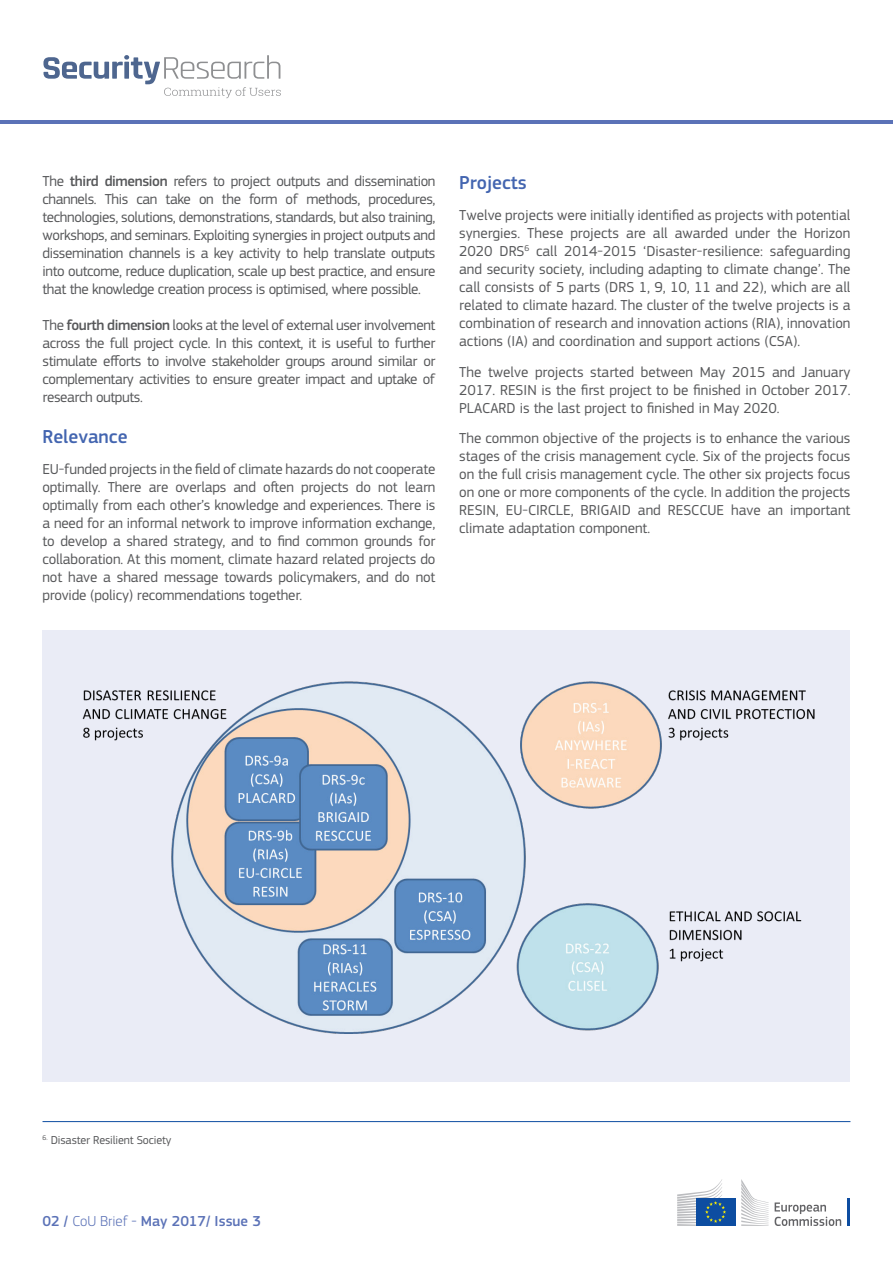
<style>
.page{position:relative;width:893px;height:1263px;background:#fff}
.page>*{position:absolute;margin:0;border:0;box-sizing:border-box;transform-origin:0 0}
.t1{font:500 19.5px "EC Square Sans Pro";color:#4365b0}
.t2{font:15px/18px "EC Square Sans Pro";letter-spacing:-.01em;color:#57585a;text-align:justify}
.Page_Title{font:500 15px "EC Square Sans Pro";color:#5b72b7}
.t3{font:12px "EC Square Sans Pro";letter-spacing:-.01em;color:#57585a}
.s1{font-weight:500}
.s2{font-weight:300}
</style>
<div class="page">
<svg style="left:775px;top:1202px;width:66px;height:24px"></svg>
<hr style="left:847px;top:1198px;width:2px;height:28px;background:#0d4da1">
<svg style="left:741px;top:1179px;width:28px;height:47px"></svg>
<div style="left:696px;top:1198px;width:39px;height:28px;background:#0d4da1"></div>
<svg style="left:677px;top:1179px;width:49px;height:47px"></svg>
<svg style="left:43px;top:55px;width:238px;height:43px"></svg>
<hr style="left:0;top:120px;width:893px;height:3px;background:#5b72b7">
<div style="left:43px;top:630px;width:807px;height:451px;background:#eaecf6"></div>
<hr style="left:43px;top:1121px;width:807px;height:1px;background:#0d4da1">
<img style="left:82px;top:682px;width:733px;height:352px">
<p class="t2" style="left:43px;top:172px;width:394px">The <span class="s1">third dimension</span> refers to project outputs and dissemination channels. This can take on the form of methods, procedures, technologies, solutions, demonstrations, standards, but also training, workshops, and seminars. Exploiting synergies in project outputs and dissemination channels is a key activity to help translate outputs into outcome, reduce duplication, scale up best practice, and ensure that the knowledge creation process is optimised, where possible.</p>
<p class="t2" style="left:43px;top:316px;width:394px">The <span class="s1">fourth dimension</span> looks at the level of external user involvement across the full project cycle. In this context, it is useful to further stimulate efforts to involve stakeholder groups around similar or complementary activities to ensure greater impact and uptake of research outputs.</p>
<p class="t1" style="left:43px;top:425px;width:87px">Relevance</p>
<p class="t2" style="left:43px;top:460px;width:394px">EU-funded projects in the field of climate hazards do not cooperate optimally. There are overlaps and often projects do not learn optimally from each other’s knowledge and experiences. There is a need for an informal network to improve information exchange, to develop a shared strategy, and to find common grounds for collaboration. At this moment, climate hazard related projects do not have a shared message towards policymakers, and do not provide (policy) recommendations together.</p>
<p class="t1" style="left:459px;top:171px;width:69px">Projects</p>
<p class="t2" style="left:459px;top:206px;width:393px">Twelve projects were initially identified as projects with potential synergies. These projects are all awarded under the Horizon 2020 DRS<sup>6</sup> call 2014-2015 ‘Disaster-resilience: safeguarding and security society, including adapting to climate change’. The call consists of 5 parts (DRS 1, 9, 10, 11 and 22), which are all related to climate hazard. The cluster of the twelve projects is a combination of research and innovation actions (RIA), innovation actions (IA) and coordination and support actions (CSA).</p>
<p class="t2" style="left:459px;top:363px;width:393px">The twelve projects started between May 2015 and January 2017. RESIN is the first project to be finished in October 2017.<br>PLACARD is the last project to finished in May 2020.</p>
<p class="t2" style="left:459px;top:429px;width:393px">The common objective of the projects is to enhance the various stages of the crisis management cycle. Six of the projects focus on the full crisis management cycle. The other six projects focus on one or more components of the cycle. In addition the projects RESIN, EU-CIRCLE, BRIGAID and RESCCUE have an important climate adaptation component.</p>
<p class="t3" style="left:43px;top:1133px;width:130px"><sup>6.</sup> Disaster Resilient Society</p>
<p class="Page_Title" style="left:43px;top:1212px;width:220px">02 / <span class="s2">CoU Brief -</span> May 2017/ Issue 3</p>
</div>
